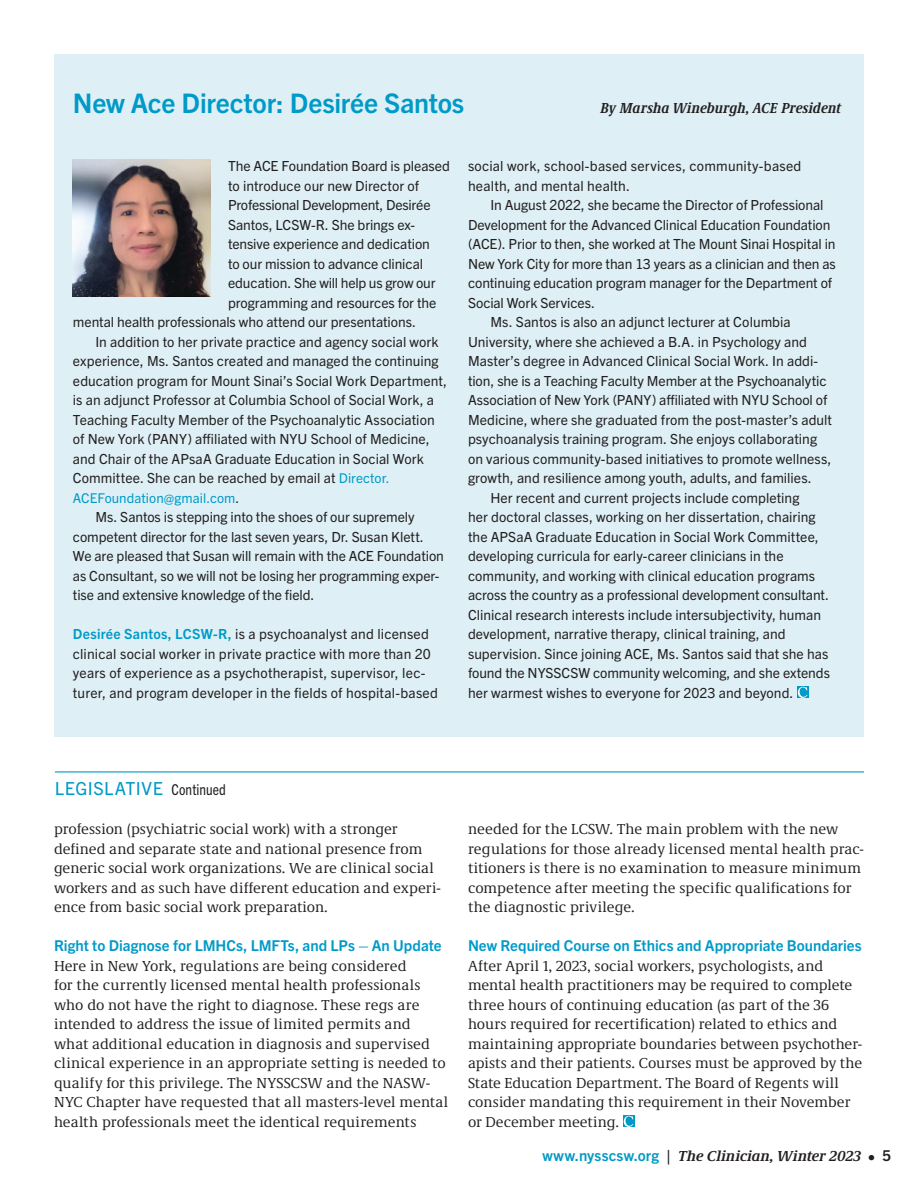
<style>
.page{position:relative;width:918px;height:1188px;background:#fff}
.page>*{position:absolute;margin:0;border:0;box-sizing:border-box;transform-origin:0 0}
.Body_Text_-_Sans{font:700 27px "Trade Gothic Next LT Pro";letter-spacing:-.01em;color:#009ac8}
.t1{font:18px "Trade Gothic Next LT Pro";letter-spacing:.03em;color:#009ac8}
.Body_Text_-_Indent{font:15px/19.5px "Demos Next Pro";letter-spacing:.005em;color:#231f20}
.Subhead-Trade_Bold{font:700 15px "Trade Gothic Next LT Pro";color:#009ac8}
.t2{font:italic 700 15px "Demos Next Pro";color:#231f20}
.Body_Text_-_Sans-2{font:italic 700 condensed 15px "Demos Next Pro";letter-spacing:-.005em;color:#231f20}
.Body_Text_-_Sans-3{font:13.95px/19.5px "Trade Gothic Next LT Pro";color:#231f20}
.Body_Text_-_Sans-4{font:13.5px "Trade Gothic Next LT Pro";letter-spacing:.005em;color:#009ac8}
.s1{font-size:13.5px;color:#009ac8}
.s2{color:#231f20}
.s3{font-weight:700;color:#009ac8}
.s4{font-stretch:condensed;font-size:15px;color:#231f20}
.s5{font-family:"Trade Gothic Next LT Pro";font-style:normal;color:#009ac8}
.s6{font-family:"Trade Gothic Next LT Pro";font-style:normal}
</style>
<div class="page">
<div style="left:54px;top:54px;width:810px;height:682px;background:#def0f6"></div>
<hr style="left:55px;top:771px;width:809px;height:2px;background:#009ac8">
<svg style="left:623px;top:1115px;width:12px;height:11px"></svg>
<svg style="left:624px;top:1116px;width:9px;height:11px"></svg>
<svg style="left:797px;top:686px;width:12px;height:11px"></svg>
<svg style="left:798px;top:687px;width:9px;height:11px"></svg>
<img style="left:73px;top:159px;width:137px;height:138px">
<p class="Body_Text_-_Sans" style="left:73px;top:84px;width:393px">New Ace Director: Desirée Santos</p>
<p class="Body_Text_-_Sans-2" style="left:600px;top:97px;width:242px">By Marsha Wineburgh, ACE President</p>
<p class="Body_Text_-_Sans-3" style="left:228px;top:155px;width:223px">The ACE Foundation Board is pleased</p>
<p class="Body_Text_-_Sans-3" style="left:228px;top:175px;width:192px">to introduce our new Director of</p>
<p class="Body_Text_-_Sans-3" style="left:228px;top:194px;width:204px">Professional Development, Desirée</p>
<p class="Body_Text_-_Sans-3" style="left:228px;top:214px;width:189px">Santos, LCSW-R. She brings ex-</p>
<p class="Body_Text_-_Sans-3" style="left:228px;top:233px;width:203px">tensive experience and dedication</p>
<p class="Body_Text_-_Sans-3" style="left:228px;top:253px;width:197px">to our mission to advance clinical</p>
<p class="Body_Text_-_Sans-3" style="left:228px;top:272px;width:209px">education. She will help us grow our</p>
<p class="Body_Text_-_Sans-3" style="left:228px;top:292px;width:210px">programming and resources for the</p>
<p class="Body_Text_-_Sans-3" style="left:73px;top:311px;width:345px">mental health professionals who attend our presentations.</p>
<p class="Body_Text_-_Sans-3" style="left:73px;top:331px;width:376px;text-indent:22px">In addition to her private practice and agency social work experience, Ms. Santos created and managed the continuing education program for Mount Sinai’s Social Work Department, is an adjunct Professor at Columbia School of Social Work, a Teaching Faculty Member of the Psychoanalytic Association of New York (PANY) affiliated with NYU School of Medicine, and Chair of the APsaA Graduate Education in Social Work Committee. She can be reached by email at <span class="s1">Director.</span></p>
<p class="Body_Text_-_Sans-4" style="left:73px;top:488px;width:168px">ACEFoundation@gmail.com<span class="s2">.</span></p>
<p class="Body_Text_-_Sans-3" style="left:73px;top:506px;width:373px;text-indent:22px">Ms. Santos is stepping into the shoes of our supremely competent director for the last seven years, Dr. Susan Klett.<br>We are pleased that Susan will remain with the ACE Foundation as Consultant, so we will not be losing her programming exper&shy;tise and extensive knowledge of the field.</p>
<p class="Body_Text_-_Sans-3" style="left:73px;top:623px;width:367px"><span class="s3">Desirée Santos, LCSW-R,</span> is a psychoanalyst and licensed clinical social worker in private practice with more than 20 years of experience as a psychotherapist, supervisor, lec&shy;turer, and program developer in the fields of hospital-based</p>
<p class="Body_Text_-_Sans-3" style="left:468px;top:155px;width:335px">social work, school-based services, community-based health, and mental health.</p>
<p class="Body_Text_-_Sans-3" style="left:468px;top:194px;width:369px;text-indent:22px">In August 2022, she became the Director of Professional Development for the Advanced Clinical Education Foundation (ACE). Prior to then, she worked at The Mount Sinai Hospital in New York City for more than 13 years as a clinician and then as continuing education program manager for the Department of Social Work Services.</p>
<p class="Body_Text_-_Sans-3" style="left:468px;top:311px;width:366px;text-indent:22px">Ms. Santos is also an adjunct lecturer at Columbia University, where she achieved a B.A. in Psychology and Master’s degree in Advanced Clinical Social Work. In addi&shy;tion, she is a Teaching Faculty Member at the Psychoanalytic Association of New York (PANY) affiliated with NYU School of Medicine, where she graduated from the post-master’s adult psychoanalysis training program. She enjoys collaborating on various community-based initiatives to promote wellness, growth, and resilience among youth, adults, and families.</p>
<p class="Body_Text_-_Sans-3" style="left:468px;top:487px;width:363px;text-indent:22px">Her recent and current projects include completing<br>her doctoral classes, working on her dissertation, chairing the APSaA Graduate Education in Social Work Committee, developing curricula for early-career clinicians in the community, and working with clinical education programs across the country as a professional development consultant.<br>Clinical research interests include intersubjectivity, human development, narrative therapy, clinical training, and supervision. Since joining ACE, Ms. Santos said that she has found the NYSSCSW community welcoming, and she extends her warmest wishes to everyone for 2023 and beyond.</p>
<p class="t1" style="left:55px;top:776px;width:172px">LEGISLATIVE <span class="s4">Continued</span></p>
<p class="Body_Text_-_Indent" style="left:54px;top:819px;width:388px">profession (psychiatric social work) with a stronger defined and separate state and national presence from generic social work organizations. We are clinical social workers and as such have different education and experi&shy;ence from basic social work preparation.</p>
<p class="Subhead-Trade_Bold" style="left:54px;top:935px;width:389px">Right to Diagnose for LMHCs, LMFTs, and LPs – An Update</p>
<p class="Body_Text_-_Indent" style="left:54px;top:955px;width:396px">Here in New York, regulations are being considered<br>for the currently licensed mental health professionals who do not have the right to diagnose. These regs are intended to address the issue of limited permits and what additional education in diagnosis and supervised clinical experience in an appropriate setting is needed to qualify for this privilege. The NYSSCSW and the NASW-NYC Chapter have requested that all masters-level mental health professionals meet the identical requirements</p>
<p class="Body_Text_-_Indent" style="left:468px;top:819px;width:397px">needed for the LCSW. The main problem with the new regulations for those already licensed mental health prac&shy;titioners is there is no examination to measure minimum competence after meeting the specific qualifications for the diagnostic privilege.</p>
<p class="Subhead-Trade_Bold" style="left:468px;top:935px;width:395px">New Required Course on Ethics and Appropriate Boundaries</p>
<p class="Body_Text_-_Indent" style="left:468px;top:955px;width:396px">After April 1, 2023, social workers, psychologists, and mental health practitioners may be required to complete three hours of continuing education (as part of the 36 hours required for recertification) related to ethics and maintaining appropriate boundaries between psychother&shy;apists and their patients. Courses must be approved by the State Education Department. The Board of Regents will consider mandating this requirement in their November or December meeting.</p>
<p class="t2" style="left:543px;top:1146px;width:350px"><span class="s5">www.nysscsw.org</span> | The Clinician, Winter 2023 <span class="s6">• 5</span></p>
</div>
